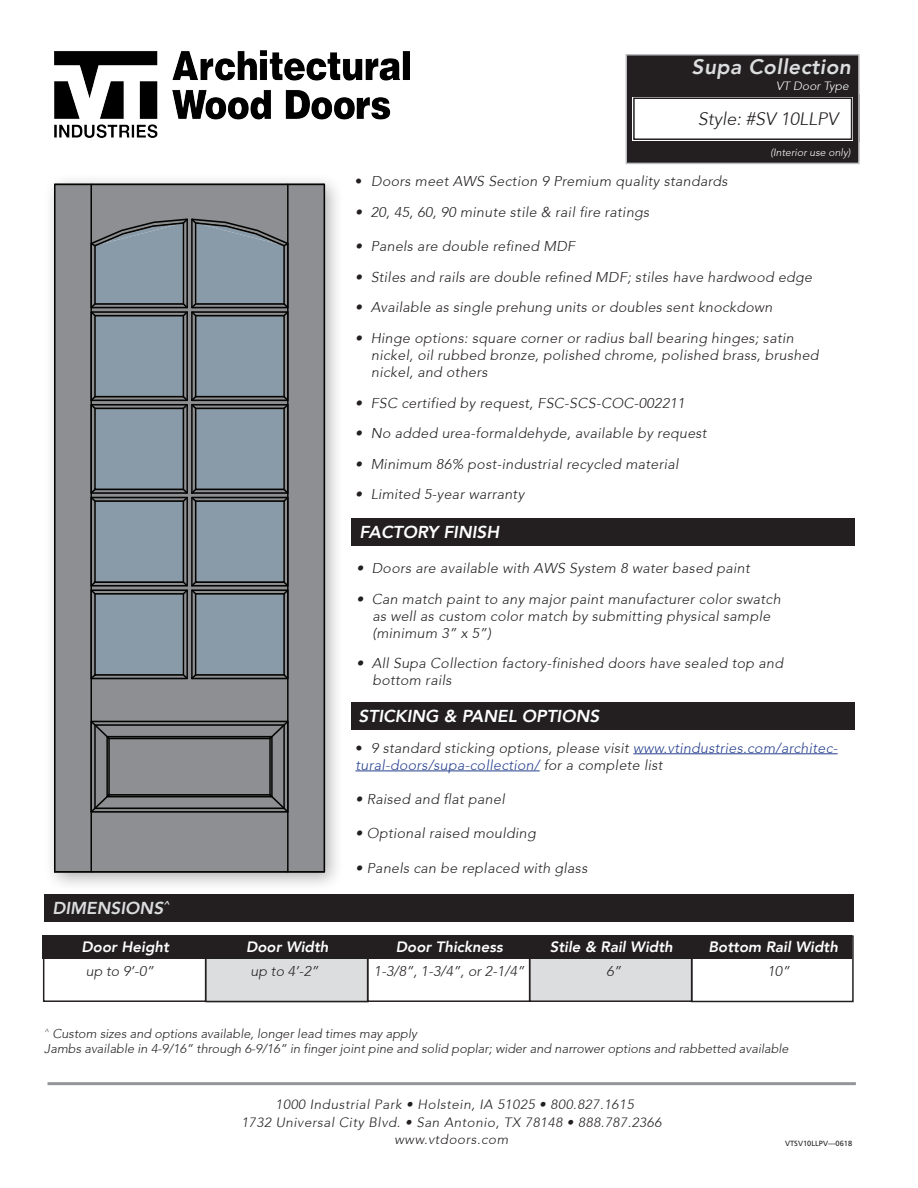
<style>
.page{position:relative;width:918px;height:1188px;background:#fff}
.page>*{position:absolute;margin:0;border:0;box-sizing:border-box;transform-origin:0 0}
.t1{font:italic 800 21px "Avenir 85";letter-spacing:.02em;color:#dcdddf}
.t2{font:900 21px "Frutiger";letter-spacing:.02em;color:#dcdddf}
.t3{font:italic 300 18px "Avenir 35";color:#231f20}
.t4{font:italic 800 17.25px "Avenir 85";color:#fff}
.t5{font:italic 800 17.25px "Avenir 85";color:#dcdddf}
.t6{font:italic 800 15px "Avenir 85";color:#fff}
.t7{font:italic 300 14.25px/17.1px "Avenir 35";letter-spacing:.02em;color:#231f20}
.t8{font:italic 300 14.25px/17.1px "Avenir 35";letter-spacing:.02em;color:#253f8e}
.t9{font:italic 300 13.5px/16.2px "Avenir 35";letter-spacing:.04em;color:#231f20;text-align:center}
.t10{font:italic 300 12.75px/15.3px "Avenir 35";color:#231f20}
.t11{font:12px "Frutiger";color:#fff}
.t12{font:italic 300 12px "Avenir 35";color:#fff}
.t13{font:10.5px "Frutiger";color:#fff}
.t14{font:7.5px "Frutiger";color:#231f20}
.s1{font-family:"Frutiger";font-weight:400;font-style:normal}
.s2{font-family:"Frutiger";font-weight:400;font-style:normal;color:#231f20}
.s3{color:#231f20}
</style>
<div class="page">
<div style="left:531px;top:957px;width:162px;height:44px;background:#dcdddf"></div>
<div style="left:207px;top:959px;width:162px;height:44px;background:#dcdddf"></div>
<img style="left:54px;top:50px;width:355px;height:87px">
<div style="left:626px;top:55px;width:233px;height:108px;background:#231f20"></div>
<div style="left:626px;top:54px;width:234px;height:110px;border:2px solid #bcbdc0"></div>
<svg style="left:632px;top:93px;width:228px;height:51px"></svg>
<div style="left:633px;top:98px;width:219px;height:42px;border:1px solid #231f20"></div>
<hr style="left:48px;top:1082px;width:808px;height:3px;background:#939598">
<div style="left:44px;top:173px;width:300px;height:719px;background:#231f20;opacity:.35"></div>
<div style="left:43px;top:935px;width:163px;height:67px;border:2px solid #231f20"></div>
<div style="left:205px;top:935px;width:163px;height:67px;border:2px solid #231f20"></div>
<div style="left:367px;top:935px;width:163px;height:67px;border:2px solid #231f20"></div>
<div style="left:529px;top:935px;width:163px;height:67px;border:2px solid #231f20"></div>
<div style="left:691px;top:935px;width:163px;height:67px;border:2px solid #231f20"></div>
<div style="left:44px;top:894px;width:810px;height:28px;background:#231f20"></div>
<div style="left:42px;top:935px;width:810px;height:24px;background:#231f20"></div>
<div style="left:351px;top:519px;width:503px;height:27px;background:#231f20"></div>
<div style="left:351px;top:702px;width:503px;height:27px;background:#231f20"></div>
<hr style="left:633px;top:753px;width:205px;height:1px;background:#253f8e">
<hr style="left:355px;top:771px;width:185px;height:1px;background:#253f8e">
<svg style="left:54px;top:184px;width:271px;height:689px;background:#757779"></svg>
<svg style="left:90px;top:184px;width:199px;height:689px;background:#7b848c"></svg>
<h1 class="t1" style="left:692px;top:54px;width:161px">Supa Collection</h1>
<p class="t12" style="left:776px;top:79px;width:74px">VT Door Type</p>
<h1 class="t2" style="left:754px;top:56px;width:106px">ARTISTRY</h1>
<p class="t11" style="left:781px;top:79px;width:77px">VT Door Type</p>
<p class="t3" style="left:698px;top:108px;width:142px">Style: #SV 10LLPV</p>
<p class="t13" style="left:771px;top:144px;width:88px">(Interior use only)</p>
<p class="t7" style="left:355px;top:173px;width:374px"><span class="s1">•</span> Doors meet AWS Section 9 Premium quality standards</p>
<p class="t7" style="left:355px;top:203px;width:295px">• 20, 45, 60, 90 minute stile &amp; rail fire ratings</p>
<p class="t7" style="left:355px;top:238px;width:221px">• Panels are double refined MDF</p>
<p class="t7" style="left:355px;top:268px;width:458px">• Stiles and rails are double refined MDF; stiles have hardwood edge</p>
<p class="t7" style="left:355px;top:299px;width:419px">• Available as single prehung units or doubles sent knockdown</p>
<p class="t7" style="left:371px;top:329px;width:449px;text-indent:-16px">• Hinge options: square corner or radius ball bearing hinges; satin nickel, oil rubbed bronze, polished chrome, polished brass, brushed nickel, and others</p>
<p class="t7" style="left:355px;top:394px;width:331px">• FSC certified by request, FSC-SCS-COC-002211</p>
<p class="t7" style="left:355px;top:425px;width:353px">• No added urea-formaldehyde, available by request</p>
<p class="t7" style="left:355px;top:455px;width:325px">• Minimum 86% post-industrial recycled material</p>
<p class="t7" style="left:355px;top:486px;width:170px">• Limited 5-year warranty</p>
<p class="t4" style="left:360px;top:522px;width:141px">FACTORY FINISH</p>
<p class="t7" style="left:356px;top:560px;width:395px">• Doors are available with AWS System 8 water based paint</p>
<p class="t7" style="left:372px;top:590px;width:410px;text-indent:-16px">• Can match paint to any major paint manufacturer color swatch as well as custom color match by submitting physical sample (minimum 3” x 5”)</p>
<p class="t7" style="left:372px;top:655px;width:412px;text-indent:-16px">• All Supa Collection factory-finished doors have sealed top and bottom rails</p>
<p class="t4" style="left:359px;top:705px;width:242px">STICKING &amp; PANEL OPTIONS</p>
<p class="t5" style="left:52px;top:898px;width:119px">DIMENSIONS<sup>^</sup></p>
<p class="t8" style="left:355px;top:739px;width:484px"><span class="s2">•</span> <span class="s3">9 standard sticking options, please visit</span> www.vtindustries.com/architec&shy;tural-doors/supa-collection/ <span class="s3">for a complete list</span></p>
<p class="t7" style="left:355px;top:791px;width:151px">• Raised and flat panel</p>
<p class="t7" style="left:355px;top:825px;width:182px">• Optional raised moulding</p>
<p class="t7" style="left:355px;top:860px;width:233px">• Panels can be replaced with glass</p>
<p class="t6" style="left:82px;top:938px;width:89px">Door Height</p>
<p class="t6" style="left:246px;top:938px;width:84px">Door Width</p>
<p class="t6" style="left:396px;top:938px;width:108px">Door Thickness</p>
<p class="t6" style="left:550px;top:938px;width:125px">Stile &amp; Rail Width</p>
<p class="t6" style="left:709px;top:938px;width:131px">Bottom Rail Width</p>
<p class="t7" style="left:86px;top:963px;width:69px">up to 9’-0”</p>
<p class="t7" style="left:251px;top:963px;width:69px">up to 4’-2”</p>
<p class="t7" style="left:374px;top:963px;width:152px">1-3/8”, 1-3/4”, or 2-1/4”</p>
<p class="t7" style="left:607px;top:963px;width:16px">6”</p>
<p class="t7" style="left:768px;top:963px;width:24px">10”</p>
<p class="t10" style="left:44px;top:1026px;width:746px"><sup>^</sup> Custom sizes and options available, longer lead times may apply<br>Jambs available in 4-9/16” through 6-9/16” in finger joint pine and solid poplar; wider and narrower options and rabbetted available</p>
<p class="t9" style="left:276px;top:1096px;width:360px">1000 Industrial Park • Holstein, IA 51025 • 800.827.1615</p>
<p class="t9" style="left:241px;top:1115px;width:422px">1732 Universal City Blvd. • San Antonio, TX 78148 • 888.787.2366 www.vtdoors.com</p>
<p class="t14" style="left:785px;top:1139px;width:69px">VTSV10LLPV—0618</p>
</div>
